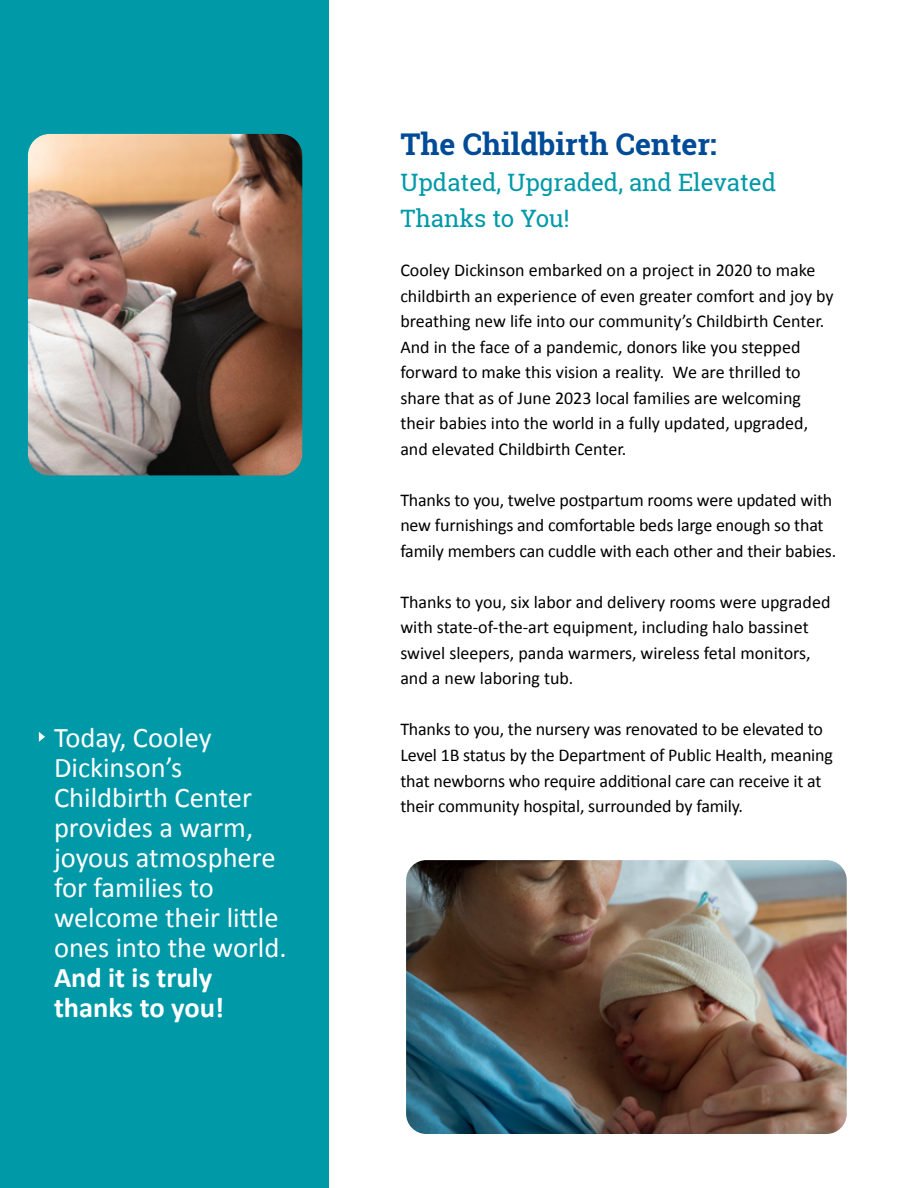
<style>
.page{position:relative;width:918px;height:1188px;background:#fff}
.page>*{position:absolute;margin:0;border:0;box-sizing:border-box;transform-origin:0 0}
.t1{font:700 30px "Roboto Slab";color:#004b98}
.t2{font:28.5px/30px "Calibri";color:#fff}
.t3{font:700 28.5px/30px "Calibri";color:#fff}
.t4{font:24px/36px "Roboto Slab";color:#0099a8}
.t5{font:18px/25.5px "Calibri";letter-spacing:-.005em;color:#000}
</style>
<div class="page">
<div style="left:0;top:0;width:328px;height:1188px;background:#0099a8"></div>
<img style="left:406px;top:860px;width:441px;height:274px">
<svg style="left:39px;top:732px;width:6px;height:10px"></svg>
<img style="left:28px;top:134px;width:274px;height:341px">
<h2 class="t2" style="left:54px;top:721px;width:234px">Today, Cooley<br>Dickinson’s<br>Childbirth Center provides a warm, joyous atmosphere for families to welcome their little ones into the world.</h2>
<h2 class="t3" style="left:54px;top:961px;width:172px">And it is truly thanks to you!</h2>
<h1 class="t1" style="left:400px;top:123px;width:318px">The Childbirth Center:</h1>
<h3 class="t4" style="left:400px;top:164px;width:377px">Updated, Upgraded, and Elevated<br>Thanks to You!</h3>
<p class="t5" style="left:400px;top:257px;width:435px">Cooley Dickinson embarked on a project in 2020 to make childbirth an experience of even greater comfort and joy by breathing new life into our community’s Childbirth Center.<br>And in the face of a pandemic, donors like you stepped forward to make this vision a reality. We are thrilled to share that as of June 2023 local families are welcoming their babies into the world in a fully updated, upgraded, and elevated Childbirth Center.</p>
<p class="t5" style="left:400px;top:486px;width:437px">Thanks to you, twelve postpartum rooms were updated with new furnishings and comfortable beds large enough so that family members can cuddle with each other and their babies.</p>
<p class="t5" style="left:400px;top:588px;width:432px">Thanks to you, six labor and delivery rooms were upgraded with state-of-the-art equipment, including halo bassinet swivel sleepers, panda warmers, wireless fetal monitors, and a new laboring tub.</p>
<p class="t5" style="left:400px;top:716px;width:434px">Thanks to you, the nursery was renovated to be elevated to Level 1B status by the Department of Public Health, meaning that newborns who require additional care can receive it at their community hospital, surrounded by family.</p>
</div>
